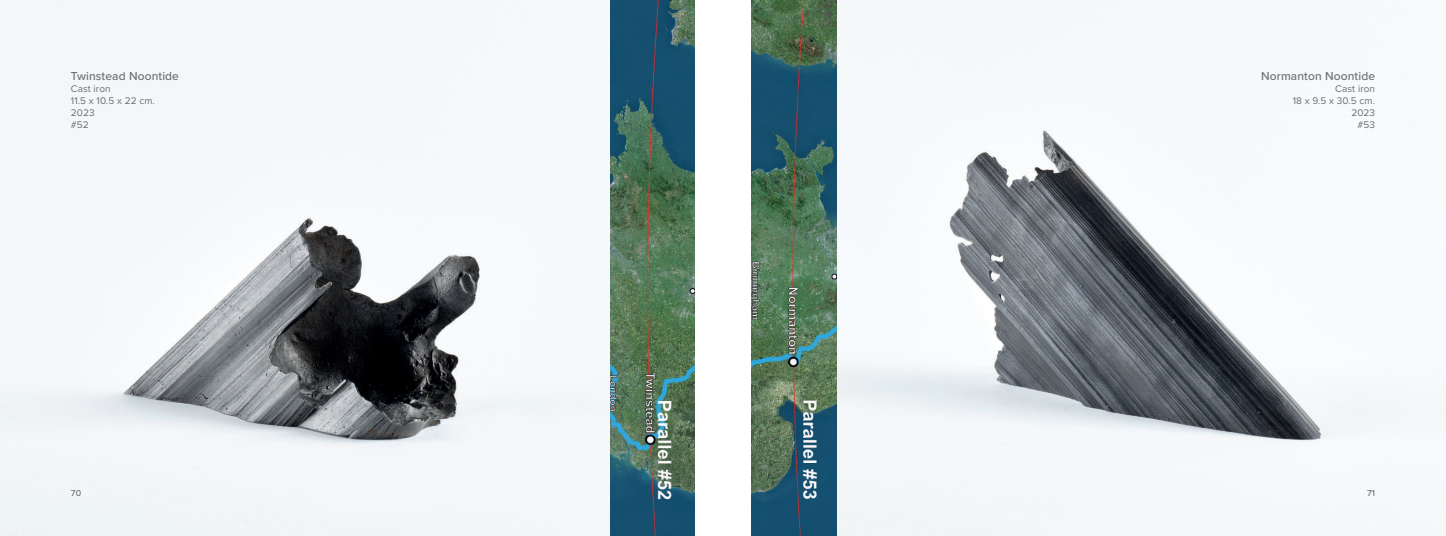
<style>
.page{position:relative;width:1446px;height:536px;background:#fff}
.page>*{position:absolute;margin:0;border:0;box-sizing:border-box;transform-origin:0 0}
.t1{font:500 12px "Proxima Nova";letter-spacing:.01em;color:#6c6d70}
.t2{font:10px/12px "Proxima Nova";letter-spacing:.01em;color:#6c6d70;text-align:right}
.t3{font:500 9px "Proxima Nova";color:#6c6d70}
</style>
<div class="page">
<img style="left:752px;top:0;width:693px;height:536px">
<img style="left:0;top:0;width:694px;height:536px">
<p class="t1" style="left:71px;top:67px;width:110px">Twinstead Noontide</p>
<p class="t2" style="left:71px;top:83px;width:85px;text-align:left">Cast iron<br>11.5 x 10.5 x 22 cm.<br>2023<br>#52</p>
<p class="t1" style="left:1261px;top:67px;width:115px">Normanton Noontide</p>
<p class="t2" style="left:1292px;top:83px;width:84px">Cast iron<br>18 x 9.5 x 30.5 cm.<br>2023<br>#53</p>
<p class="t3" style="left:71px;top:486px;width:12px">70</p>
<p class="t3" style="left:1367px;top:486px;width:10px">71</p>
</div>
